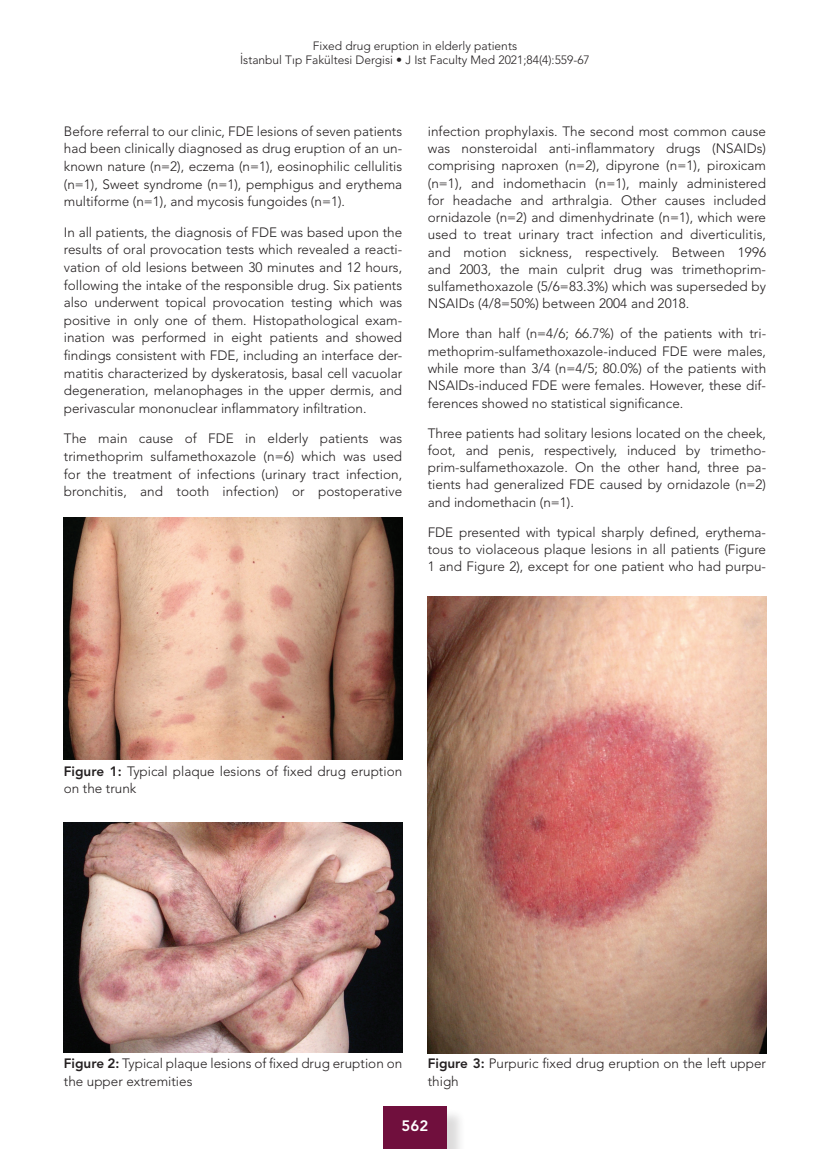
<style>
.page{position:relative;width:830px;height:1149px;background:#fff}
.page>*{position:absolute;margin:0;border:0;box-sizing:border-box;transform-origin:0 0}
.t1{font:800 15px "Avenir LT Std";color:#fff}
.t2{font:300 13.5px/17.2px "Avenir LT Std";color:#231f20;text-align:justify}
.t3{font:300 12px/14.4px "Avenir LT Std";color:#231f20;text-align:center}
.s1{font-weight:800}
</style>
<div class="page">
<div style="left:385px;top:1108px;width:80px;height:40px;background:#231f20;opacity:.16"></div>
<div style="left:383px;top:1106px;width:63px;height:42px;background:#700f3d"></div>
<img style="left:64px;top:517px;width:338px;height:242px">
<img style="left:64px;top:822px;width:338px;height:230px">
<img style="left:427px;top:596px;width:338px;height:456px">
<p class="t3" style="left:240px;top:39px;width:351px">Fixed drug eruption in elderly patients<br>İstanbul Tıp Fakültesi Dergisi • J Ist Faculty Med 2021;84(4):559-67</p>
<p class="t2" style="left:64px;top:122px;width:340px">Before referral to our clinic, FDE lesions of seven patients had been clinically diagnosed as drug eruption of an un&shy;known nature (n=2), eczema (n=1), eosinophilic cellulitis (n=1), Sweet syndrome (n=1), pemphigus and erythema multiforme (n=1), and mycosis fungoides (n=1).</p>
<p class="t2" style="left:64px;top:223px;width:340px">In all patients, the diagnosis of FDE was based upon the results of oral provocation tests which revealed a reacti&shy;vation of old lesions between 30 minutes and 12 hours, following the intake of the responsible drug. Six patients also underwent topical provocation testing which was positive in only one of them. Histopathological exam&shy;ination was performed in eight patients and showed findings consistent with FDE, including an interface der&shy;matitis characterized by dyskeratosis, basal cell vacuolar degeneration, melanophages in the upper dermis, and perivascular mononuclear inflammatory infiltration.</p>
<p class="t2" style="left:64px;top:430px;width:340px">The main cause of FDE in elderly patients was trimethoprim sulfamethoxazole (n=6) which was used for the treatment of infections (urinary tract infection, bronchitis, and tooth infection) or postoperative</p>
<p class="t2" style="left:427px;top:122px;width:340px">infection prophylaxis. The second most common cause was nonsteroidal anti-inflammatory drugs (NSAIDs) comprising naproxen (n=2), dipyrone (n=1), piroxicam (n=1), and indomethacin (n=1), mainly administered for headache and arthralgia. Other causes included ornidazole (n=2) and dimenhydrinate (n=1), which were used to treat urinary tract infection and diverticulitis, and motion sickness, respectively. Between 1996 and 2003, the main culprit drug was trimethoprim&shy;sulfamethoxazole (5/6=83.3%) which was superseded by NSAIDs (4/8=50%) between 2004 and 2018.</p>
<p class="t2" style="left:427px;top:325px;width:340px">More than half (n=4/6; 66.7%) of the patients with tri&shy;methoprim-sulfamethoxazole-induced FDE were males, while more than 3/4 (n=4/5; 80.0%) of the patients with NSAIDs-induced FDE were females. However, these dif&shy;ferences showed no statistical significance.</p>
<p class="t2" style="left:427px;top:424px;width:340px">Three patients had solitary lesions located on the cheek, foot, and penis, respectively, induced by trimetho&shy;prim-sulfamethoxazole. On the other hand, three pa&shy;tients had generalized FDE caused by ornidazole (n=2) and indomethacin (n=1).</p>
<p class="t2" style="left:427px;top:523px;width:340px">FDE presented with typical sharply defined, erythema&shy;tous to violaceous plaque lesions in all patients (Figure 1 and Figure 2), except for one patient who had purpu-</p>
<p class="t2" style="left:64px;top:762px;width:340px"><span class="s1">Figure 1:</span> Typical plaque lesions of fixed drug eruption on the trunk</p>
<p class="t2" style="left:64px;top:1054px;width:340px"><span class="s1">Figure 2:</span> Typical plaque lesions of fixed drug eruption on the upper extremities</p>
<p class="t2" style="left:427px;top:1054px;width:340px"><span class="s1">Figure 3:</span> Purpuric fixed drug eruption on the left upper thigh</p>
<p class="t1" style="left:401px;top:1115px;width:28px">562</p>
</div>
